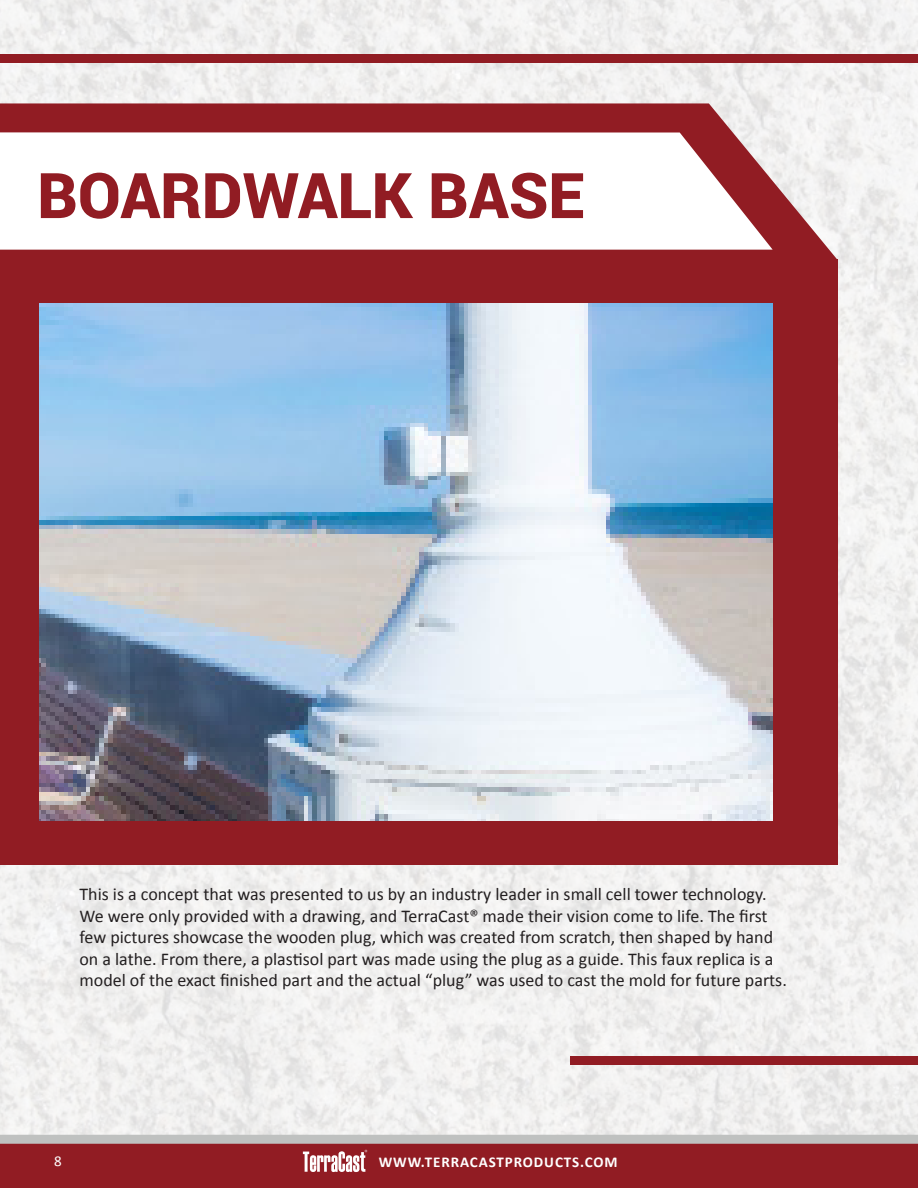
<style>
.page{position:relative;width:918px;height:1188px;background:#fff}
.page>*{position:absolute;margin:0;border:0;box-sizing:border-box;transform-origin:0 0}
.t1{font:900 63px "Roboto";color:#911c23}
.t2{font:18px/21.6px "Calibri";color:#231f20}
.t3{font:700 15px "Calibri";letter-spacing:.06em;color:#fff}
.t4{font:15px "Calibri";color:#fff}
</style>
<div class="page">
<img style="left:0;top:0;width:918px;height:1135px">
<div style="left:0;top:1142px;width:918px;height:46px;background:#911c23"></div>
<div style="left:0;top:1135px;width:918px;height:9px;background:#bfc1c0"></div>
<svg style="left:303px;top:1150px;width:64px;height:22px"></svg>
<div style="left:0;top:259px;width:837px;height:606px;background:#911c23"></div>
<svg style="left:0;top:103px;width:837px;height:156px;background:#a74d53"></svg>
<img style="left:39px;top:304px;width:734px;height:516px">
<svg style="left:0;top:132px;width:773px;height:118px"></svg>
<div style="left:0;top:54px;width:918px;height:9px;background:#911c23"></div>
<div style="left:571px;top:1056px;width:347px;height:9px;background:#911c23"></div>
<svg style="left:917px;top:744px;width:1px;height:305px"></svg>
<p class="t1" style="left:37px;top:151px;width:548px">BOARDWALK BASE</p>
<p class="t2" style="left:80px;top:883px;width:709px">This is a concept that was presented to us by an industry leader in small cell tower technology.<br>We were only provided with a drawing, and TerraCast® made their vision come to life. The first few pictures showcase the wooden plug, which was created from scratch, then shaped by hand on a lathe. From there, a plastisol part was made using the plug as a guide. This faux replica is a model of the exact finished part and the actual “plug” was used to cast the mold for future parts.</p>
<p class="t4" style="left:54px;top:1151px;width:9px">8</p>
<p class="t3" style="left:379px;top:1152px;width:240px">WWW.TERRACASTPRODUCTS.COM</p>
</div>
